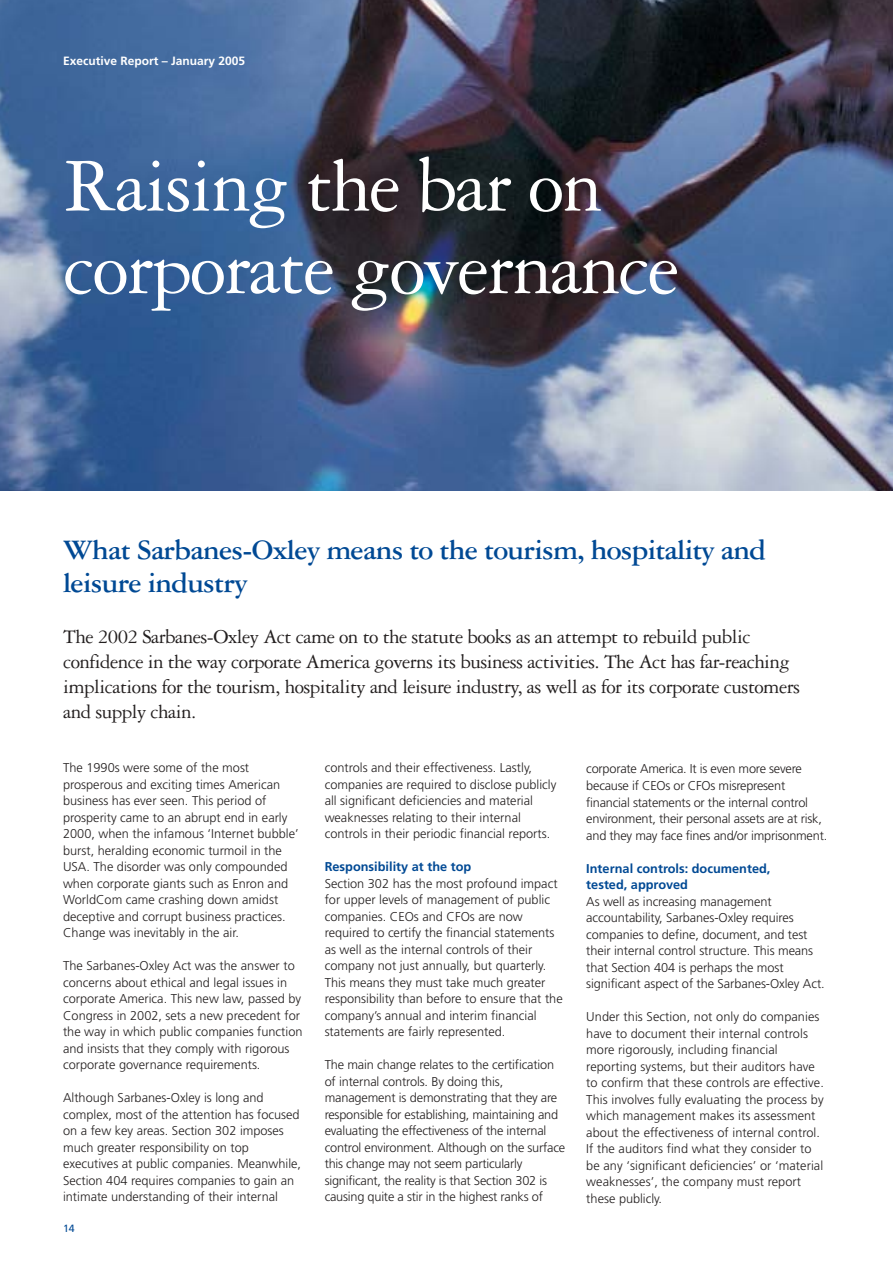
<style>
.page{position:relative;width:893px;height:1265px;background:#fff}
.page>*{position:absolute;margin:0;border:0;box-sizing:border-box;transform-origin:0 0}
.t1{font:81px/82.5px "Garamond Three";letter-spacing:-.025em;color:#fff}
.t2{font:700 30px/33px "Garamond Three";letter-spacing:-.025em;color:#004994}
.t3{font:21px/24.8px "Garamond Three";letter-spacing:-.025em;color:#231f1f}
.t4{font:300 12.75px/16.5px "Frutiger";color:#231f1f}
.t5{font:700 12.75px/16.5px "Frutiger";color:#004994}
.t6{font:700 12px "Frutiger";color:#fff}
.t7{font:10.5px "Frutiger";color:#004994}
</style>
<div class="page">
<svg style="left:0;top:0;width:893px;height:491px;background:#4b5f80"></svg>
<p class="t6" style="left:63px;top:56px;width:184px">Executive Report – January 2005</p>
<h1 class="t1" style="left:63px;top:152px;width:617px">Raising the bar on corporate governance</h1>
<h2 class="t2" style="left:63px;top:535px;width:704px">What Sarbanes-Oxley means to the tourism, hospitality and leisure industry</h2>
<p class="t3" style="left:63px;top:626px;width:738px">The 2002 Sarbanes-Oxley Act came on to the statute books as an attempt to rebuild public confidence in the way corporate America governs its business activities. The Act has far-reaching implications for the tourism, hospitality and leisure industry, as well as for its corporate customers and supply chain.</p>
<p class="t4" style="left:63px;top:760px;width:237px">The 1990s were some of the most prosperous and exciting times American business has ever seen. This period of prosperity came to an abrupt end in early 2000, when the infamous ‘Internet bubble’ burst, heralding economic turmoil in the USA. The disorder was only compounded when corporate giants such as Enron and WorldCom came crashing down amidst deceptive and corrupt business practices.<br>Change was inevitably in the air.</p>
<p class="t4" style="left:63px;top:958px;width:241px">The Sarbanes-Oxley Act was the answer to concerns about ethical and legal issues in corporate America. This new law, passed by Congress in 2002, sets a new precedent for the way in which public companies function and insists that they comply with rigorous corporate governance requirements.</p>
<p class="t4" style="left:63px;top:1090px;width:239px">Although Sarbanes-Oxley is long and complex, most of the attention has focused on a few key areas. Section 302 imposes much greater responsibility on top executives at public companies. Meanwhile, Section 404 requires companies to gain an intimate understanding of their internal</p>
<p class="t4" style="left:325px;top:760px;width:233px">controls and their effectiveness. Lastly, companies are required to disclose publicly all significant deficiencies and material weaknesses relating to their internal controls in their periodic financial reports.</p>
<p class="t5" style="left:325px;top:859px;width:148px">Responsibility at the top</p>
<p class="t4" style="left:325px;top:875px;width:240px">Section 302 has the most profound impact for upper levels of management of public companies. CEOs and CFOs are now required to certify the financial statements as well as the internal controls of their company not just annually, but quarterly.<br>This means they must take much greater responsibility than before to ensure that the company’s annual and interim financial statements are fairly represented.</p>
<p class="t4" style="left:325px;top:1057px;width:242px">The main change relates to the certification of internal controls. By doing this, management is demonstrating that they are responsible for establishing, maintaining and evaluating the effectiveness of the internal control environment. Although on the surface this change may not seem particularly significant, the reality is that Section 302 is causing quite a stir in the highest ranks of</p>
<p class="t4" style="left:586px;top:761px;width:242px">corporate America. It is even more severe because if CEOs or CFOs misrepresent financial statements or the internal control environment, their personal assets are at risk, and they may face fines and/or imprisonment.</p>
<p class="t5" style="left:586px;top:860px;width:186px">Internal controls: documented, tested, approved</p>
<p class="t4" style="left:586px;top:893px;width:240px">As well as increasing management accountability, Sarbanes-Oxley requires companies to define, document, and test their internal control structure. This means that Section 404 is perhaps the most significant aspect of the Sarbanes-Oxley Act.</p>
<p class="t4" style="left:586px;top:1009px;width:239px">Under this Section, not only do companies have to document their internal controls more rigorously, including financial reporting systems, but their auditors have to confirm that these controls are effective.<br>This involves fully evaluating the process by which management makes its assessment about the effectiveness of internal control.<br>If the auditors find what they consider to be any ‘significant deficiencies’ or ‘material weaknesses’, the company must report these publicly.</p>
<p class="t7" style="left:63px;top:1224px;width:13px">14</p>
</div>
